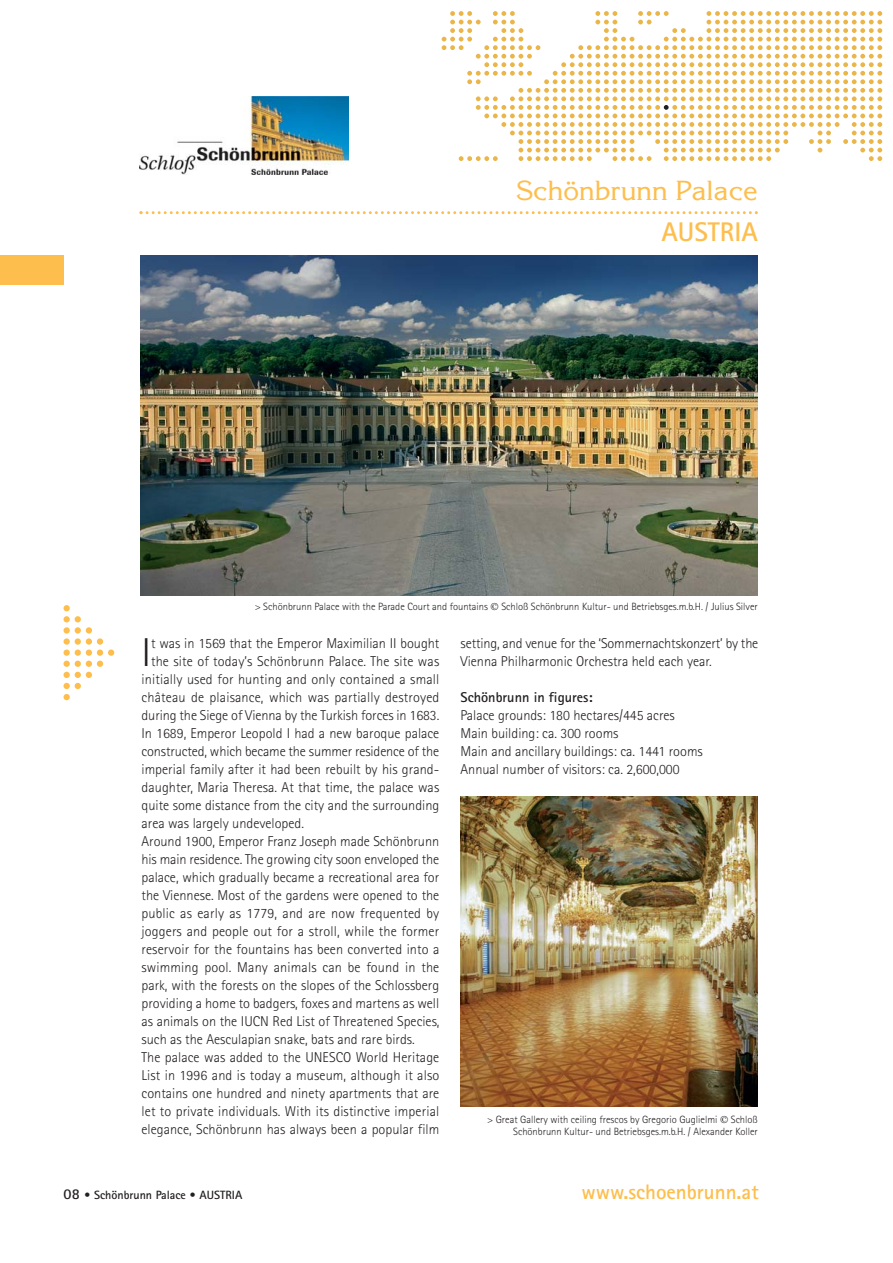
<style>
.page{position:relative;width:893px;height:1263px;background:#fff}
.page>*{position:absolute;margin:0;border:0;box-sizing:border-box;transform-origin:0 0}
.t1{font:300 40.35px "Rotis Sans Serif";color:#231f20}
.t2{font:27px "Korinna";color:#fdbe4d}
.t3{font:700 27px "Rotis Sans Serif";color:#fdbe4d}
.t4{font:700 21px "Rotis Sans Serif";color:#fdbe4d}
.t5{font:300 14.25px/18px "Rotis Sans Serif";color:#231f20}
.t6{font:700 14.25px "Rotis Sans Serif";color:#231f20}
.t7{font:700 12px "Rotis Sans Serif";color:#231f20}
.t8{font:300 10.5px/12px "Rotis Sans Serif";color:#231f20;text-align:right}
.s1{font-size:15px}
</style>
<div class="page">
<img style="left:141px;top:255px;width:616px;height:340px">
<div style="left:97px;top:638px;width:6px;height:7px;background:#fdbe4d;border-radius:50%"></div>
<div style="left:86px;top:627px;width:6px;height:7px;background:#fdbe4d;border-radius:50%"></div>
<div style="left:86px;top:638px;width:6px;height:7px;background:#fdbe4d;border-radius:50%"></div>
<svg style="left:75px;top:616px;width:6px;height:6px"></svg>
<div style="left:75px;top:627px;width:6px;height:7px;background:#fdbe4d;border-radius:50%"></div>
<div style="left:75px;top:638px;width:6px;height:7px;background:#fdbe4d;border-radius:50%"></div>
<svg style="left:75px;top:650px;width:39px;height:39px"></svg>
<div style="left:63px;top:605px;width:7px;height:6px;background:#fdbe4d;border-radius:50%"></div>
<div style="left:63px;top:616px;width:7px;height:6px;background:#fdbe4d;border-radius:50%"></div>
<svg style="left:63px;top:627px;width:7px;height:7px"></svg>
<svg style="left:63px;top:638px;width:7px;height:7px"></svg>
<div style="left:63px;top:650px;width:7px;height:6px;background:#fdbe4d;border-radius:50%"></div>
<div style="left:63px;top:661px;width:7px;height:6px;background:#fdbe4d;border-radius:50%"></div>
<div style="left:63px;top:672px;width:7px;height:6px;background:#fdbe4d;border-radius:50%"></div>
<div style="left:63px;top:694px;width:7px;height:6px;background:#fdbe4d;border-radius:50%"></div>
<div style="left:63px;top:683px;width:7px;height:6px;background:#fdbe4d;border-radius:50%"></div>
<svg style="left:441px;top:11px;width:441px;height:150px"></svg>
<svg style="left:139px;top:211px;width:618px;height:3px"></svg>
<img style="left:460px;top:797px;width:297px;height:309px">
<div style="left:0;top:255px;width:64px;height:30px;background:#fdbe4d"></div>
<img style="left:140px;top:96px;width:208px;height:79px">
<h2 class="t2" style="left:516px;top:181px;width:243px">Schönbrunn Palace</h2>
<h2 class="t3" style="left:661px;top:222px;width:98px">AUSTRIA</h2>
<p class="t8" style="left:255px;top:602px;width:235px">&gt; Schönbrunn Palace with the Parade Court and fountains</p>
<p class="t8" style="left:501px;top:602px;width:258px">Schloß Schönbrunn Kultur- und Betriebsges.m.b.H. / Julius Silver</p>
<h1 class="t1" style="left:141px;top:638px;width:11px">I</h1>
<p class="t5" style="left:151px;top:635px;width:290px">t was in 1569 that the Emperor Maximilian II bought</p>
<p class="t5" style="left:151px;top:653px;width:290px">the site of today’s Schönbrunn Palace. The site was</p>
<p class="t5" style="left:141px;top:671px;width:299px">initially used for hunting and only contained a small</p>
<p class="t5" style="left:141px;top:689px;width:299px">château de plaisance, which was partially destroyed</p>
<p class="t5" style="left:141px;top:707px;width:299px">during the Siege of Vienna by the Turkish forces in 1683.</p>
<p class="t5" style="left:141px;top:725px;width:299px">In 1689, Emperor Leopold I had a new baroque palace</p>
<p class="t5" style="left:141px;top:743px;width:299px">constructed, which became the summer residence of the</p>
<p class="t5" style="left:141px;top:761px;width:299px">imperial family after it had been rebuilt by his grand-</p>
<p class="t5" style="left:141px;top:779px;width:299px">daughter, Maria Theresa. At that time, the palace was</p>
<p class="t5" style="left:141px;top:797px;width:299px">quite some distance from the city and the surrounding</p>
<p class="t5" style="left:141px;top:815px;width:164px">area was largely undeveloped.</p>
<p class="t5" style="left:141px;top:833px;width:299px">Around 1900, Emperor Franz Joseph made Schönbrunn</p>
<p class="t5" style="left:141px;top:851px;width:299px">his main residence. The growing city soon enveloped the</p>
<p class="t5" style="left:141px;top:869px;width:299px">palace, which gradually became a recreational area for</p>
<p class="t5" style="left:141px;top:887px;width:299px">the Viennese. Most of the gardens were opened to the</p>
<p class="t5" style="left:141px;top:905px;width:299px">public as early as 1779, and are now frequented by</p>
<p class="t5" style="left:141px;top:923px;width:299px">joggers and people out for a stroll, while the former</p>
<p class="t5" style="left:141px;top:941px;width:299px">reservoir for the fountains has been converted into a</p>
<p class="t5" style="left:141px;top:959px;width:299px">swimming pool. Many animals can be found in the</p>
<p class="t5" style="left:141px;top:977px;width:299px">park, with the forests on the slopes of the Schlossberg</p>
<p class="t5" style="left:141px;top:995px;width:299px">providing a home to badgers, foxes and martens as well</p>
<p class="t5" style="left:141px;top:1013px;width:299px">as animals on the IUCN Red List of Threatened Species,</p>
<p class="t5" style="left:141px;top:1031px;width:275px">such as the Aesculapian snake, bats and rare birds.</p>
<p class="t5" style="left:141px;top:1049px;width:299px">The palace was added to the UNESCO World Heritage</p>
<p class="t5" style="left:141px;top:1067px;width:299px">List in 1996 and is today a museum, although it also</p>
<p class="t5" style="left:141px;top:1085px;width:299px">contains one hundred and ninety apartments that are</p>
<p class="t5" style="left:141px;top:1103px;width:299px">let to private individuals. With its distinctive imperial</p>
<p class="t5" style="left:141px;top:1121px;width:299px">elegance, Schönbrunn has always been a popular film</p>
<p class="t7" style="left:64px;top:1190px;width:180px"><span class="s1">08</span> • Schönbrunn Palace • AUSTRIA</p>
<p class="t5" style="left:460px;top:635px;width:299px">setting, and venue for the ‘Sommernachtskonzert’ by the<br>Vienna Philharmonic Orchestra held each year.</p>
<p class="t6" style="left:460px;top:692px;width:134px">Schönbrunn in figures:</p>
<p class="t5" style="left:460px;top:707px;width:244px">Palace grounds: 180 hectares/445 acres Main building: ca. 300 rooms<br>Main and ancillary buildings: ca. 1441 rooms Annual number of visitors: ca. 2,600,000</p>
<p class="t8" style="left:487px;top:1114px;width:232px">&gt; Great Gallery with ceiling frescos by Gregorio Guglielmi</p>
<p class="t8" style="left:513px;top:1114px;width:246px">Schloß<br>Schönbrunn Kultur- und Betriebsges.m.b.H. / Alexander Koller</p>
<h3 class="t4" style="left:581px;top:1185px;width:179px">www.schoenbrunn.at</h3>
</div>
